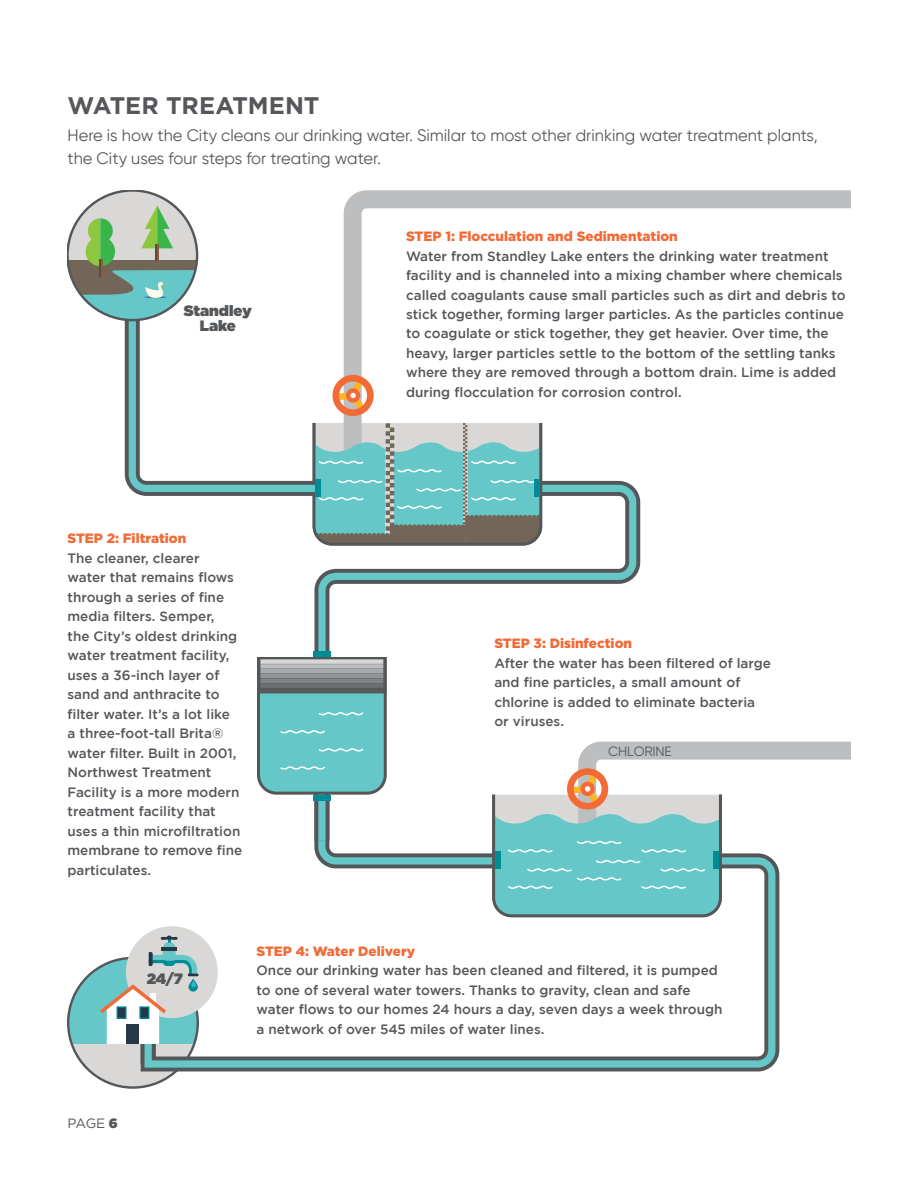
<style>
.page{position:relative;width:918px;height:1188px;background:#fff}
.page>*{position:absolute;margin:0;border:0;box-sizing:border-box;transform-origin:0 0}
.t1{font:700 24px "Gotham";letter-spacing:-.01em;color:#55575a}
.t2{font:16.5px/22.5px "Gilroy";color:#55575a}
.t3{font:900 15px/15px "Gotham HTF";color:#54575a;text-align:center}
.t4{font:500 13.5px/19.5px "Gotham";color:#55575a}
.t5{font:13.5px "Gilroy";letter-spacing:-.01em;color:#55575a}
.t6{font:13.5px "Gotham";color:#55575a}
.s1{font-weight:900;color:#f26a36}
.s2{font-weight:900}
</style>
<div class="page">
<div style="left:68px;top:958px;width:130px;height:130px;background:#65c7c7;border-radius:50%"></div>
<svg style="left:70px;top:1044px;width:98px;height:44px;fill:#d9d8d6"></svg>
<svg style="left:544px;top:190px;width:306px;height:19px;background:#bfc1c3"></svg>
<svg style="left:133px;top:919px;width:647px;height:160px"></svg>
<svg style="left:141px;top:856px;width:638px;height:215px"></svg>
<svg style="left:315px;top:481px;width:325px;height:367px"></svg>
<svg style="left:257px;top:655px;width:132px;height:141px;background:#6dbdbd"></svg>
<div style="left:260px;top:659px;width:123px;height:5px;background:#d9d8d6"></div>
<div style="left:260px;top:664px;width:123px;height:5px;background:#bcbec0"></div>
<hr style="left:260px;top:669px;width:123px;height:4px;background:#a7a9ac">
<hr style="left:260px;top:674px;width:123px;height:4px;background:#939598">
<hr style="left:260px;top:679px;width:123px;height:4px;background:#808285">
<div style="left:260px;top:683px;width:123px;height:5px;background:#6d6e71"></div>
<div style="left:260px;top:688px;width:123px;height:5px;background:#58595b"></div>
<div style="left:313px;top:651px;width:18px;height:6px;background:#008c95"></div>
<div style="left:313px;top:795px;width:18px;height:6px;background:#008c95"></div>
<svg style="left:490px;top:733px;width:360px;height:186px"></svg>
<div style="left:126px;top:926px;width:92px;height:92px;background:#d9d8d6;border-radius:50%"></div>
<svg style="left:100px;top:936px;width:98px;height:108px"></svg>
<svg style="left:68px;top:190px;width:476px;height:357px"></svg>
<h2 class="t1" style="left:68px;top:91px;width:254px">WATER TREATMENT</h2>
<p class="t2" style="left:68px;top:124px;width:752px">Here is how the City cleans our drinking water. Similar to most other drinking water treatment plants, the City uses four steps for treating water.</p>
<p class="t3" style="left:184px;top:303px;width:70px">Standley<br>Lake</p>
<p class="t4" style="left:68px;top:528px;width:176px"><span class="s1">STEP 2: Filtration<br></span>The cleaner, clearer<br>water that remains flows through a series of fine media filters. Semper,<br>the City’s oldest drinking water treatment facility, uses a 36-inch layer of sand and anthracite to filter water. It’s a lot like<br>a three-foot-tall Brita® water filter. Built in 2001,<br>Northwest Treatment<br>Facility is a more modern treatment facility that uses a thin microfiltration membrane to remove fine particulates.</p>
<p class="t4" style="left:406px;top:226px;width:441px"><span class="s1">STEP 1: Flocculation and Sedimentation<br></span>Water from Standley Lake enters the drinking water treatment facility and is channeled into a mixing chamber where chemicals called coagulants cause small particles such as dirt and debris to stick together, forming larger particles. As the particles continue to coagulate or stick together, they get heavier. Over time, the heavy, larger particles settle to the bottom of the settling tanks where they are removed through a bottom drain. Lime is added during flocculation for corrosion control.</p>
<p class="t4" style="left:494px;top:634px;width:278px"><span class="s1">STEP 3: Disinfection<br></span>After the water has been filtered of large and fine particles, a small amount of chlorine is added to eliminate bacteria or viruses.</p>
<p class="t5" style="left:608px;top:744px;width:65px">CHLORINE</p>
<p class="t3" style="left:147px;top:971px;width:38px">24/7</p>
<p class="t6" style="left:68px;top:1116px;width:52px">PAGE <span class="s2">6</span></p>
<p class="t4" style="left:256px;top:941px;width:468px"><span class="s1">STEP 4: Water Delivery<br></span>Once our drinking water has been cleaned and filtered, it is pumped to one of several water towers. Thanks to gravity, clean and safe water flows to our homes 24 hours a day, seven days a week through a network of over 545 miles of water lines.</p>
</div>
